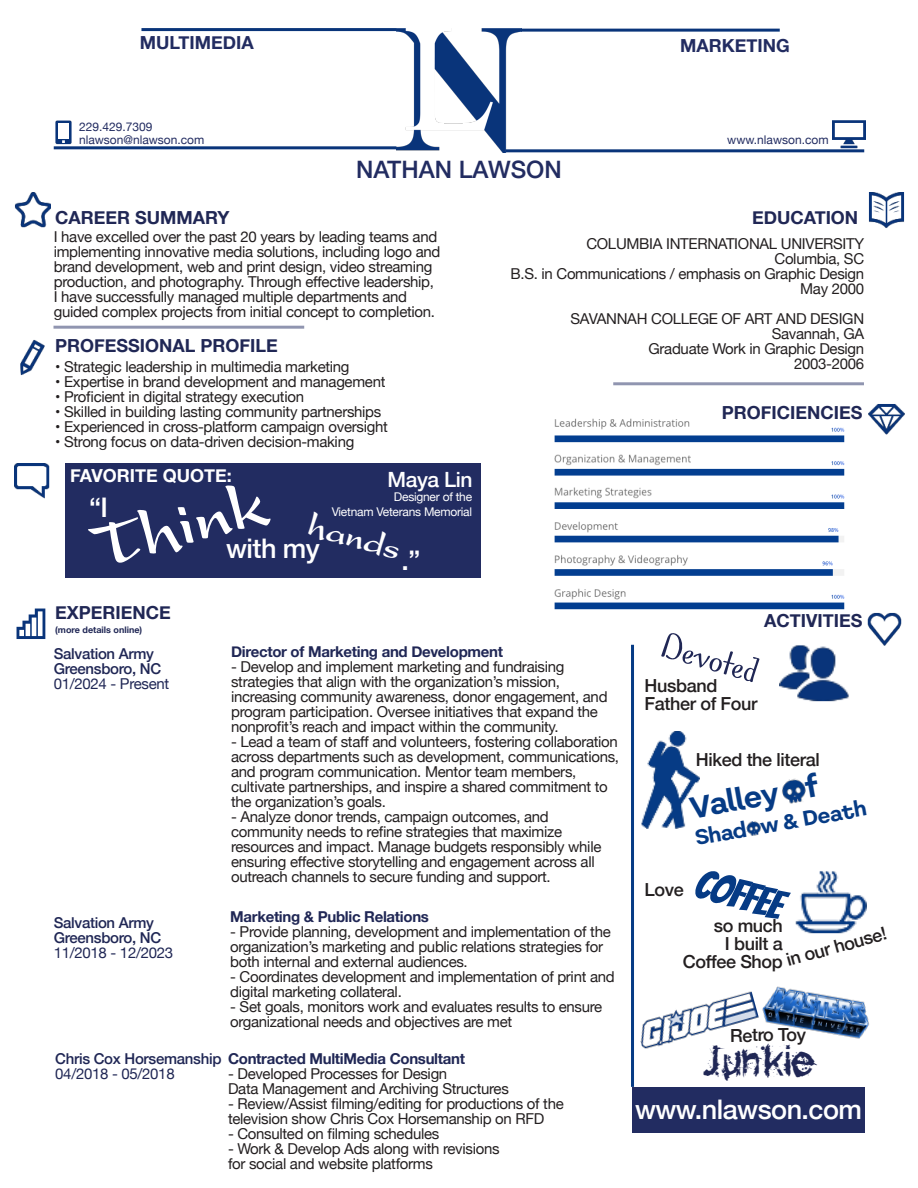
<style>
.page{position:relative;width:918px;height:1188px;background:#fff}
.page>*{position:absolute;margin:0;border:0;box-sizing:border-box;transform-origin:0 0}
.t1{font:700 66.6px "Present LT Std";color:#fff}
.t2{font:47.55px "F Rotten Font";letter-spacing:-.03em;color:#202755}
.t3{font:41.4px "Bangers";color:#063b85}
.t4{font:41.1px "Bossa Nova MVB Std";color:#202755}
.t5{font:700 33.6px "Present LT Std";color:#fff}
.t6{font:700 29.4px "Literal";color:#063b85}
.t7{font:500 27px "Helvetica Neue";letter-spacing:-.02em;color:#fff}
.t8{font:500 24px "Helvetica Neue";color:#222c61}
.t9{font:500 21px "Helvetica Neue";letter-spacing:-.02em;color:#fff}
.t10{font:700 20.4px "Literal";color:#063b85}
.t11{font:500 18px "Helvetica Neue";letter-spacing:-.02em;color:#231f20}
.t12{font:700 18px "Helvetica Neue";color:#202755}
.t13{font:700 18px "Helvetica Neue";color:#222c61}
.t14{font:700 18px "Helvetica Neue";color:#fff}
.t15{font:15px/15px "Helvetica Neue";letter-spacing:-.02em;color:#231f20}
.t16{font:700 15px "Helvetica Neue";letter-spacing:-.02em;color:#202755}
.t17{font:500 15px "Helvetica Neue";letter-spacing:-.02em;color:#202755}
.t18{font:15px "Helvetica Neue";letter-spacing:-.02em;color:#202755}
.t19{font:12px/13.5px "Helvetica Neue";color:#222c61}
.t20{font:12px "Helvetica Neue";letter-spacing:-.02em;color:#fff}
.t21{font:700 9px "Helvetica Neue";color:#202755}
.s1{font-weight:500}
</style>
<div class="page">
<img style="left:396px;top:28px;width:126px;height:124px">
<hr style="left:521px;top:29px;width:259px;height:3px;background:#09347a">
<hr style="left:505px;top:149px;width:359px;height:3px;background:#09347a">
<hr style="left:141px;top:28px;width:255px;height:3px;background:#09347a">
<hr style="left:54px;top:146px;width:342px;height:3px;background:#09347a">
<img style="left:53px;top:120px;width:26px;height:29px">
<img style="left:833px;top:120px;width:32px;height:31px">
<hr style="left:53px;top:326px;width:251px;height:3px;background:#222c61">
<hr style="left:613px;top:382px;width:251px;height:3px;background:#222c61">
<hr style="left:631px;top:645px;width:3px;height:442px;background:#063b85">
<div style="left:65px;top:463px;width:416px;height:115px;background:#222c61"></div>
<div style="left:633px;top:1087px;width:232px;height:45px;background:#222c61"></div>
<img style="left:780px;top:645px;width:69px;height:57px">
<img style="left:795px;top:871px;width:72px;height:63px">
<img style="left:640px;top:991px;width:118px;height:58px">
<img style="left:641px;top:731px;width:58px;height:98px">
<img style="left:782px;top:778px;width:24px;height:26px">
<img style="left:746px;top:821px;width:15px;height:15px">
<img style="left:758px;top:986px;width:112px;height:53px">
<img style="left:868px;top:192px;width:36px;height:36px">
<img style="left:15px;top:192px;width:36px;height:36px">
<img style="left:554px;top:427px;width:291px;height:183px">
<img style="left:554px;top:418px;width:142px;height:15px">
<img style="left:554px;top:447px;width:142px;height:20px">
<img style="left:554px;top:478px;width:142px;height:21px">
<img style="left:554px;top:513px;width:142px;height:20px">
<img style="left:554px;top:547px;width:142px;height:21px">
<img style="left:554px;top:580px;width:142px;height:21px">
<img style="left:868px;top:404px;width:36px;height:31px">
<img style="left:20px;top:340px;width:25px;height:35px">
<img style="left:16px;top:608px;width:30px;height:31px">
<img style="left:14px;top:463px;width:36px;height:36px">
<img style="left:867px;top:612px;width:35px;height:34px">
<p class="t13" style="left:140px;top:29px;width:115px">MULTIMEDIA</p>
<p class="t19" style="left:79px;top:120px;width:127px">229.429.7309 nlawson@nlawson.com</p>
<h3 class="t8" style="left:356px;top:150px;width:207px">NATHAN LAWSON</h3>
<p class="t13" style="left:680px;top:31px;width:111px">MARKETING</p>
<p class="t19" style="left:727px;top:134px;width:103px">www.nlawson.com</p>
<p class="t12" style="left:55px;top:204px;width:176px">CAREER SUMMARY</p>
<p class="t12" style="left:752px;top:204px;width:108px">EDUCATION</p>
<p class="t15" style="left:54px;top:230px;width:388px">I have excelled over the past 20 years by leading teams and implementing innovative media solutions, including logo and brand development, web and print design, video streaming production, and photography. Through effective leadership, I have successfully managed multiple departments and guided complex projects from initial concept to completion.</p>
<p class="t15" style="left:55px;top:360px;width:296px">• Strategic leadership in multimedia marketing</p>
<p class="t15" style="left:55px;top:375px;width:332px">• Expertise in brand development and management</p>
<p class="t15" style="left:55px;top:390px;width:250px">• Proficient in digital strategy execution</p>
<p class="t15" style="left:55px;top:405px;width:328px">• Skilled in building lasting community partnerships</p>
<p class="t15" style="left:55px;top:420px;width:334px">• Experienced in cross-platform campaign oversight</p>
<p class="t15" style="left:55px;top:435px;width:301px">• Strong focus on data-driven decision-making</p>
<p class="t12" style="left:55px;top:332px;width:224px">PROFESSIONAL PROFILE</p>
<p class="t14" style="left:70px;top:462px;width:163px">FAVORITE QUOTE:</p>
<p class="t7" style="left:89px;top:485px;width:20px">“I</p>
<p class="t7" style="left:226px;top:527px;width:95px">with my</p>
<p class="t9" style="left:388px;top:462px;width:86px">Maya Lin</p>
<p class="t1" style="left:83px;top:515px;width:181px;rotate:-16deg">Think</p>
<p class="t20" style="left:394px;top:488px;width:80px">Designer of the</p>
<p class="t20" style="left:332px;top:503px;width:142px">Vietnam Veterans Memorial</p>
<p class="t5" style="left:314px;top:506px;width:97px;rotate:16deg">hands</p>
<p class="t7" style="left:401px;top:539px;width:20px">.”</p>
<p class="t15" style="left:586px;top:237px;width:279px">COLUMBIA INTERNATIONAL UNIVERSITY</p>
<p class="t15" style="left:774px;top:252px;width:91px">Columbia, SC</p>
<p class="t15" style="left:511px;top:267px;width:355px">B.S. in Communications / emphasis on Graphic Design</p>
<p class="t15" style="left:800px;top:282px;width:66px">May 2000</p>
<p class="t15" style="left:571px;top:312px;width:295px">SAVANNAH COLLEGE OF ART AND DESIGN</p>
<p class="t15" style="left:772px;top:327px;width:94px">Savannah, GA</p>
<p class="t15" style="left:649px;top:342px;width:217px">Graduate Work in Graphic Design</p>
<p class="t15" style="left:794px;top:357px;width:72px">2003-2006</p>
<p class="t12" style="left:722px;top:399px;width:142px">PROFICIENCIES</p>
<p class="t12" style="left:55px;top:599px;width:117px">EXPERIENCE</p>
<p class="t21" style="left:55px;top:622px;width:88px">(more details online)</p>
<p class="t16" style="left:231px;top:640px;width:273px">Director of Marketing and Development</p>
<p class="t15" style="left:231px;top:660px;width:378px">- Develop and implement marketing and fundraising strategies that align with the organization’s mission, increasing community awareness, donor engagement, and program participation. Oversee initiatives that expand the nonprofit’s reach and impact within the community.</p>
<p class="t15" style="left:231px;top:735px;width:390px">- Lead a team of staff and volunteers, fostering collaboration across departments such as development, communications, and program communication. Mentor team members, cultivate partnerships, and inspire a shared commitment to the organization’s goals.</p>
<p class="t15" style="left:231px;top:810px;width:372px">- Analyze donor trends, campaign outcomes, and community needs to refine strategies that maximize resources and impact. Manage budgets responsibly while ensuring effective storytelling and engagement across all outreach channels to secure funding and support.</p>
<p class="t16" style="left:230px;top:905px;width:200px">Marketing &amp; Public Relations</p>
<p class="t15" style="left:230px;top:925px;width:382px">- Provide planning, development and implementation of the organization’s marketing and public relations strategies for both internal and external audiences.</p>
<p class="t15" style="left:230px;top:970px;width:386px">- Coordinates development and implementation of print and digital marketing collateral.</p>
<p class="t15" style="left:230px;top:1000px;width:374px">- Set goals, monitors work and evaluates results to ensure organizational needs and objectives are met</p>
<p class="t16" style="left:55px;top:1047px;width:411px"><span class="s1">Chris Cox Horsemanship</span> Contracted MultiMedia Consultant</p>
<p class="t15" style="left:228px;top:1067px;width:221px">- Developed Processes for Design</p>
<p class="t15" style="left:228px;top:1082px;width:282px">Data Management and Archiving Structures</p>
<p class="t15" style="left:228px;top:1097px;width:337px">- Review/Assist filming/editing for productions of the</p>
<p class="t15" style="left:228px;top:1112px;width:318px">television show Chris Cox Horsemanship on RFD</p>
<p class="t15" style="left:228px;top:1127px;width:213px">- Consulted on filming schedules</p>
<p class="t15" style="left:228px;top:1142px;width:273px">- Work &amp; Develop Ads along with revisions</p>
<p class="t15" style="left:228px;top:1157px;width:206px">for social and website platforms</p>
<p class="t17" style="left:54px;top:642px;width:102px">Salvation Army</p>
<p class="t17" style="left:54px;top:657px;width:109px">Greensboro, NC</p>
<p class="t18" style="left:54px;top:673px;width:117px">01/2024 - Present</p>
<p class="t17" style="left:54px;top:910px;width:102px">Salvation Army</p>
<p class="t17" style="left:54px;top:925px;width:109px">Greensboro, NC</p>
<p class="t18" style="left:54px;top:942px;width:121px">11/2018 - 12/2023</p>
<p class="t18" style="left:55px;top:1063px;width:121px">04/2018 - 05/2018</p>
<p class="t12" style="left:764px;top:606px;width:100px">ACTIVITIES</p>
<p class="t4" style="left:667px;top:623px;width:102px;rotate:16deg">Devoted</p>
<p class="t11" style="left:645px;top:671px;width:74px">Husband</p>
<p class="t11" style="left:645px;top:689px;width:115px">Father of Four</p>
<p class="t11" style="left:696px;top:745px;width:125px">Hiked the literal</p>
<p class="t6" style="left:686px;top:788px;width:132px;rotate:-10deg">Valley f</p>
<p class="t10" style="left:693px;top:824px;width:176px;rotate:-10deg">Shad w &amp; Death</p>
<p class="t3" style="left:705px;top:852px;width:91px;rotate:16deg">Coffee</p>
<p class="t11" style="left:645px;top:875px;width:41px">Love</p>
<p class="t11" style="left:714px;top:911px;width:71px">so much</p>
<p class="t11" style="left:725px;top:929px;width:60px">I built a</p>
<p class="t11" style="left:683px;top:947px;width:102px">Coffee Shop</p>
<p class="t11" style="left:783px;top:947px;width:105px;rotate:-16deg">in our house!</p>
<p class="t11" style="left:730px;top:1021px;width:78px">Retro Toy</p>
<p class="t2" style="left:704px;top:1038px;width:114px">Junkie</p>
<p class="t7" style="left:635px;top:1088px;width:229px">www.nlawson.com</p>
</div>
